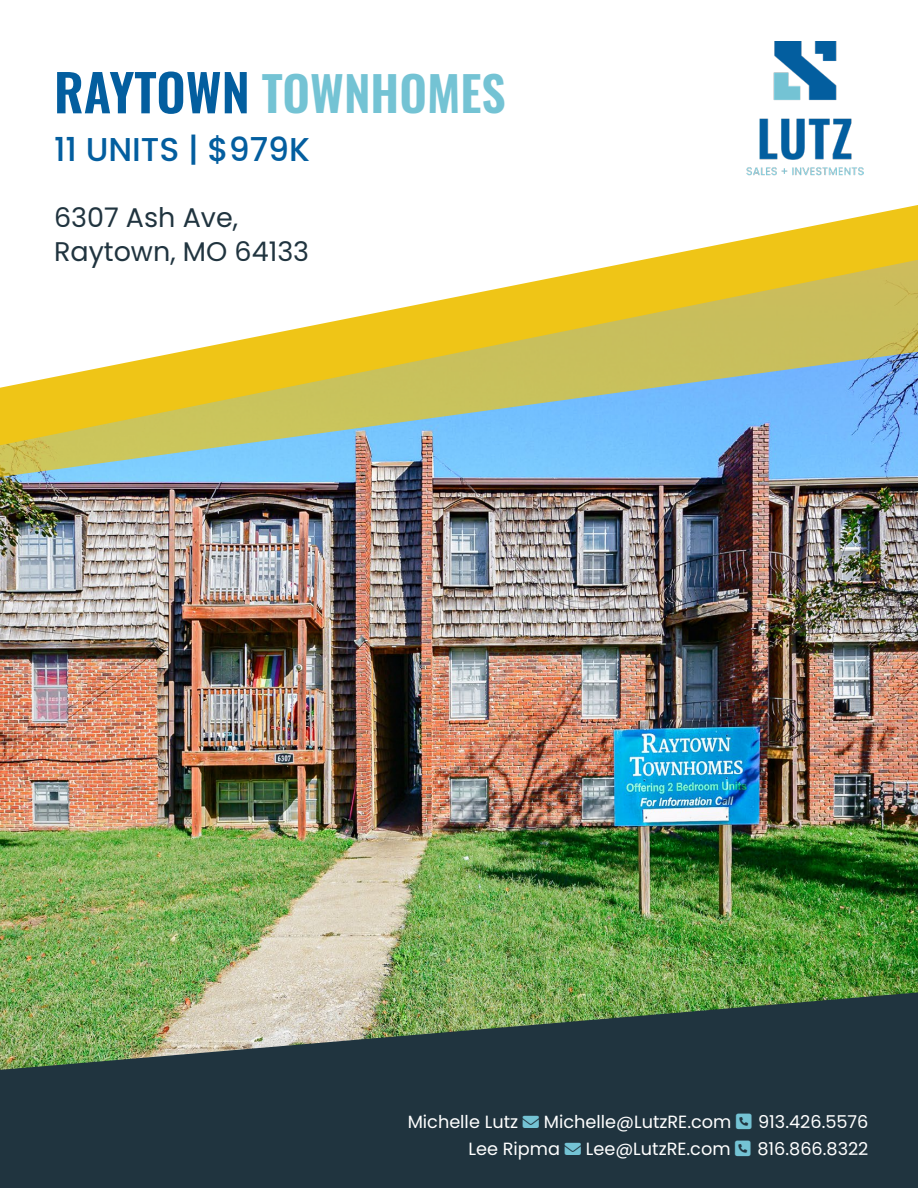
<style>
.page{position:relative;width:918px;height:1188px;background:#fff}
.page>*{position:absolute;margin:0;border:0;box-sizing:border-box;transform-origin:0 0}
.t1{font:600 48px "Oswald";color:#74c3d4}
.t2{font:500 33px "Poppins";color:#035e9f}
.t3{font:27px/34.5px "Poppins";color:#20343f}
.t4{font:17.7px "Poppins";color:#fff}
.s1{font-size:51px;color:#035e9f}
.s2{color:#74c3d4}
</style>
<div class="page">
<img style="left:0;top:478px;width:918px;height:514px">
<img style="left:747px;top:41px;width:117px;height:135px">
<svg style="left:0;top:992px;width:918px;height:196px;background:#374c49"></svg>
<svg style="left:0;top:213px;width:918px;height:265px"></svg>
<svg style="left:736px;top:1114px;width:16px;height:15px"></svg>
<svg style="left:735px;top:1140px;width:16px;height:16px"></svg>
<h1 class="t1" style="left:54px;top:51px;width:453px"><span class="s1">RAYTOWN</span> TOWNHOMES</h1>
<h2 class="t2" style="left:54px;top:130px;width:258px">11 UNITS | $979K</h2>
<h3 class="t3" style="left:54px;top:200px;width:257px">6307 Ash Ave,<br>Raytown, MO 64133</h3>
<p class="t4" style="left:408px;top:1112px;width:325px">Michelle Lutz <span class="s2">→</span> Michelle@LutzRE.com</p>
<p class="t4" style="left:758px;top:1112px;width:112px">913.426.5576</p>
<p class="t4" style="left:469px;top:1138px;width:264px">Lee Ripma <span class="s2">→</span> Lee@LutzRE.com</p>
<p class="t4" style="left:757px;top:1138px;width:113px">816.866.8322</p>
</div>
